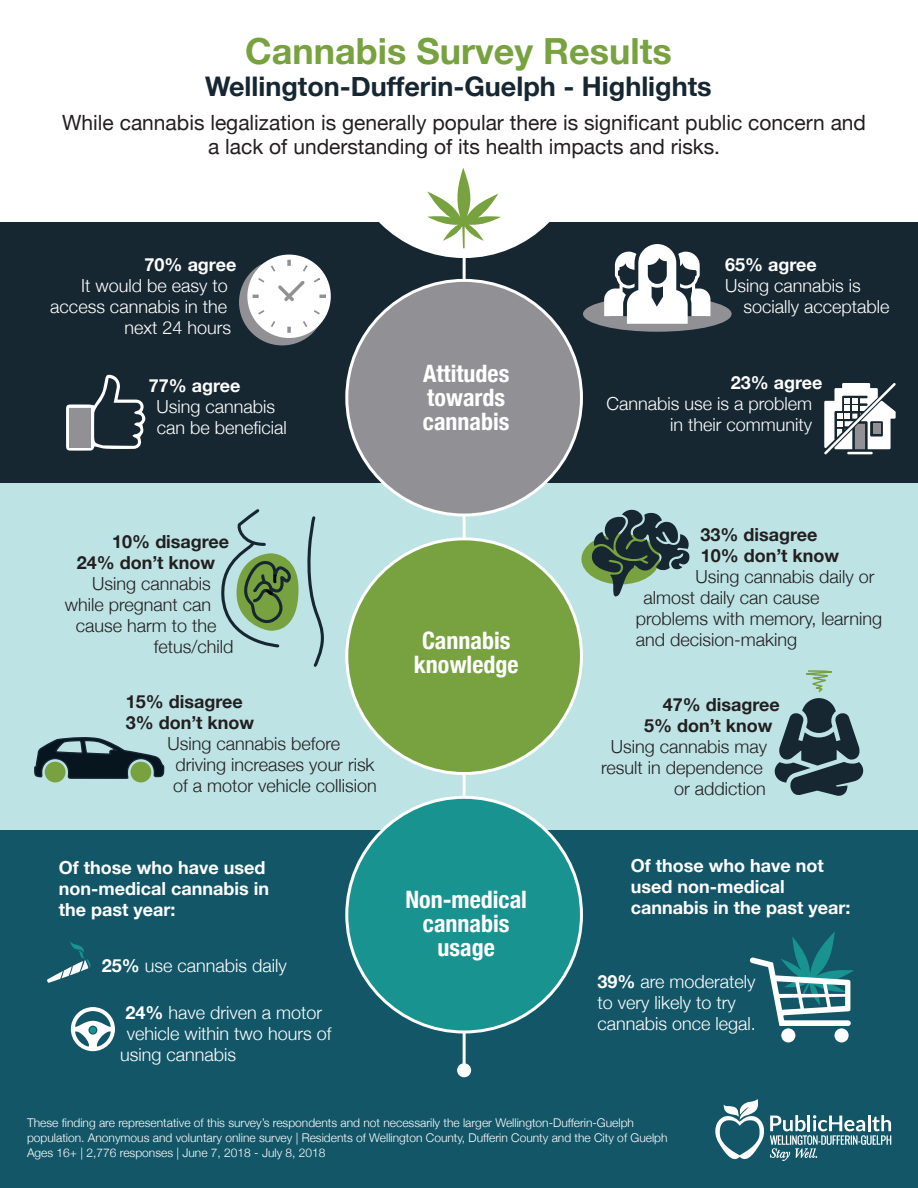
<style>
.page{position:relative;width:918px;height:1188px;background:#fff}
.page>*{position:absolute;margin:0;border:0;box-sizing:border-box;transform-origin:0 0}
.t1{font:700 36px "Helvetica Neue";color:#78a240}
.t2{font:700 27px "Helvetica Neue";color:#162732}
.t3{font:700 condensed 24px/24px "Helvetica Neue";color:#fff;text-align:center}
.t4{font:21px/24px "Helvetica Neue";color:#231f20;text-align:center}
.t5{font:300 18px/21px "Helvetica Neue";color:#fff}
.t6{font:300 18px/21px "Helvetica Neue";color:#231f20}
.t7{font:700 18px/21px "Helvetica Neue";color:#fff}
.t8{font:700 18px/21px "Helvetica Neue";color:#231f20}
.t9{font:300 12px/15px "Helvetica Neue";color:#fff}
.s1{font-weight:700}
</style>
<div class="page">
<div style="left:0;top:222px;width:918px;height:262px;background:#162732"></div>
<div style="left:0;top:484px;width:918px;height:402px;background:#bde3e5"></div>
<div style="left:0;top:831px;width:918px;height:357px;background:#125668"></div>
<svg style="left:66px;top:375px;width:79px;height:76px"></svg>
<div style="left:69px;top:408px;width:22px;height:39px;background:#919195"></div>
<div style="left:347px;top:539px;width:234px;height:235px;background:#78a240;border-radius:50%"></div>
<div style="left:347px;top:797px;width:234px;height:235px;background:#199390;border-radius:50%"></div>
<div style="left:239px;top:259px;width:87px;height:86px;background:#919195;border-radius:50%"></div>
<svg style="left:307px;top:516px;width:17px;height:151px"></svg>
<svg style="left:221px;top:509px;width:78px;height:139px"></svg>
<div style="left:581px;top:534px;width:79px;height:50px;background:#78a240;border-radius:50%"></div>
<svg style="left:590px;top:509px;width:100px;height:88px"></svg>
<svg style="left:774px;top:670px;width:90px;height:126px"></svg>
<svg style="left:34px;top:737px;width:131px;height:46px"></svg>
<div style="left:45px;top:762px;width:21px;height:20px;background:#78a240;border-radius:50%"></div>
<div style="left:130px;top:762px;width:21px;height:20px;background:#78a240;border-radius:50%"></div>
<svg style="left:247px;top:255px;width:84px;height:83px"></svg>
<svg style="left:583px;top:244px;width:149px;height:88px"></svg>
<div style="left:347px;top:280px;width:234px;height:235px;background:#919195;border-radius:50%"></div>
<svg style="left:47px;top:941px;width:44px;height:42px"></svg>
<svg style="left:71px;top:1007px;width:44px;height:44px"></svg>
<div style="left:781px;top:1028px;width:14px;height:14px;background:#fff;border-radius:50%"></div>
<div style="left:835px;top:1028px;width:14px;height:14px;background:#fff;border-radius:50%"></div>
<svg style="left:750px;top:932px;width:104px;height:94px"></svg>
<hr style="left:463px;top:515px;width:3px;height:24px;background:#fff">
<hr style="left:463px;top:774px;width:3px;height:23px;background:#fff">
<hr style="left:463px;top:1032px;width:3px;height:38px;background:#fff">
<div style="left:457px;top:1063px;width:14px;height:14px;background:#fff;border-radius:50%"></div>
<svg style="left:379px;top:168px;width:171px;height:92px"></svg>
<hr style="left:463px;top:257px;width:3px;height:23px;background:#fff">
<svg style="left:824px;top:383px;width:72px;height:71px"></svg>
<svg style="left:715px;top:1099px;width:176px;height:62px"></svg>
<h1 class="t1" style="left:245px;top:23px;width:428px">Cannabis Survey Results</h1>
<h2 class="t2" style="left:205px;top:65px;width:508px">Wellington-Dufferin-Guelph - Highlights</h2>
<p class="t4" style="left:62px;top:112px;width:805px">While cannabis legalization is generally popular there is significant public concern and a lack of understanding of its health impacts and risks.</p>
<p class="t7" style="left:145px;top:255px;width:93px">70% agree</p>
<p class="t5" style="left:50px;top:274px;width:182px;text-align:right">It would be easy to access cannabis in the next 24 hours</p>
<p class="t7" style="left:149px;top:376px;width:93px">77% agree</p>
<p class="t5" style="left:156px;top:395px;width:132px">Using cannabis can be beneficial</p>
<h3 class="t3" style="left:423px;top:360px;width:88px;text-align:left">Attitudes towards cannabis</h3>
<p class="t8" style="left:77px;top:531px;width:154px;text-indent:36px">10% disagree<br>24% don’t know</p>
<p class="t6" style="left:92px;top:572px;width:120px">Using cannabis</p>
<p class="t6" style="left:65px;top:593px;width:148px">while pregnant can</p>
<p class="t6" style="left:76px;top:614px;width:142px">cause harm to the</p>
<p class="t6" style="left:154px;top:635px;width:81px">fetus/child</p>
<p class="t8" style="left:126px;top:692px;width:130px">15% disagree<br>3% don’t know</p>
<p class="t6" style="left:173px;top:732px;width:205px;text-indent:-6px">Using cannabis before driving increases your risk of a motor vehicle collision</p>
<p class="t7" style="left:59px;top:858px;width:212px">Of those who have used non-medical cannabis in the past year:</p>
<p class="t5" style="left:102px;top:954px;width:187px"><span class="s1">25%</span> use cannabis daily</p>
<p class="t5" style="left:125px;top:1001px;width:198px"><span class="s1">24%</span> have driven a motor</p>
<p class="t5" style="left:127px;top:1022px;width:206px">vehicle within two hours of</p>
<p class="t5" style="left:120px;top:1043px;width:118px">using cannabis</p>
<h3 class="t3" style="left:414px;top:627px;width:106px">Cannabis knowledge</h3>
<h3 class="t3" style="left:405px;top:885px;width:123px">Non-medical cannabis usage</h3>
<p class="t7" style="left:725px;top:255px;width:93px">65% agree</p>
<p class="t5" style="left:744px;top:274px;width:148px;text-indent:-18px">Using cannabis is socially acceptable</p>
<p class="t7" style="left:731px;top:372px;width:93px">23% agree</p>
<p class="t5" style="left:607px;top:392px;width:207px;text-align:right">Cannabis use is a problem in their community</p>
<p class="t8" style="left:700px;top:525px;width:140px">33% disagree<br>10% don’t know</p>
<p class="t6" style="left:695px;top:565px;width:181px">Using cannabis daily or</p>
<p class="t6" style="left:643px;top:586px;width:178px">almost daily can cause</p>
<p class="t6" style="left:636px;top:607px;width:248px">problems with memory, learning</p>
<p class="t6" style="left:636px;top:628px;width:163px">and decision-making</p>
<p class="t8" style="left:644px;top:694px;width:137px;text-indent:19px">47% disagree<br>5% don’t know</p>
<p class="t6" style="left:601px;top:734px;width:168px;text-align:right">Using cannabis may result in dependence or addiction</p>
<p class="t7" style="left:631px;top:856px;width:221px">Of those who have not used non-medical cannabis in the past year:</p>
<p class="t5" style="left:597px;top:970px;width:160px"><span class="s1">39%</span> are moderately to very likely to try cannabis once legal.</p>
<p class="t9" style="left:27px;top:1115px;width:642px">These finding are representative of this survey’s respondents and not necessarily the larger Wellington-Dufferin-Guelph population. Anonymous and voluntary online survey | Residents of Wellington County, Dufferin County and the City of Guelph<br>Ages 16+ | 2,776 responses | June 7, 2018 - July 8, 2018</p>
</div>
